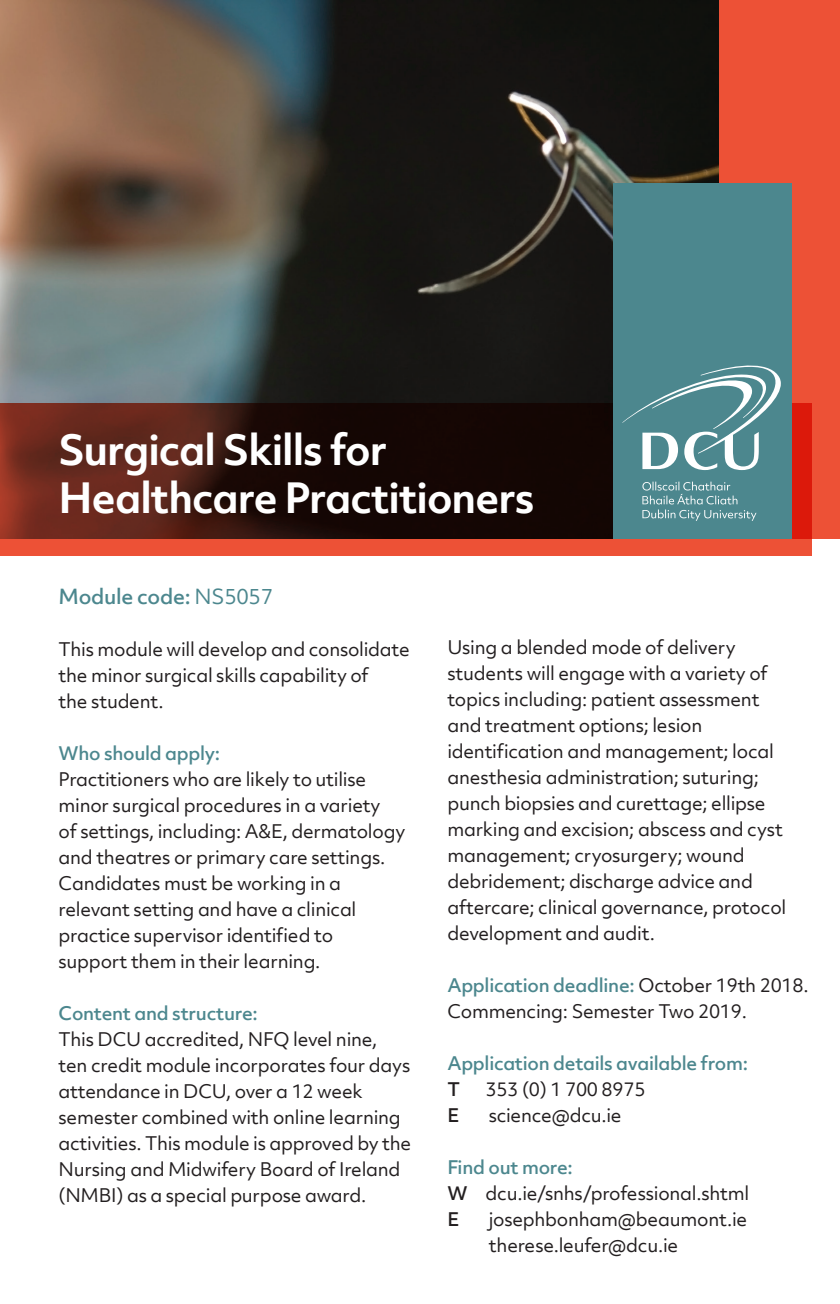
<style>
.page{position:relative;width:840px;height:1304px;background:#fff}
.page>*{position:absolute;margin:0;border:0;box-sizing:border-box;transform-origin:0 0}
.t1{font:700 40px/48px "Objektiv Mk 2";letter-spacing:-.025em;color:#fff}
.t2{font:500 20px "Objektiv Mk 2";letter-spacing:-.015em;color:#4c878e}
.t3{font:18px/26px "Objektiv Mk 2";letter-spacing:-.015em;color:#231f20}
.t4{font:500 18px "Objektiv Mk 2";letter-spacing:-.015em;color:#4c878e}
.t5{font:500 18px "Objektiv Mk 2";color:#231f20}
.s1{font-weight:400}
.s2{font-weight:500;color:#4c878e}
.s3{font-weight:500}
</style>
<div class="page">
<img style="left:0;top:0;width:719px;height:403px">
<div style="left:719px;top:0;width:120px;height:539px;background:#ed5136"></div>
<svg style="left:0;top:403px;width:811px;height:153px;background:#511b12"></svg>
<div style="left:613px;top:183px;width:178px;height:356px;background:#4c878e"></div>
<svg style="left:642px;top:482px;width:114px;height:39px"></svg>
<svg style="left:622px;top:365px;width:158px;height:105px"></svg>
<h1 class="t1" style="left:58px;top:425px;width:477px">Surgical Skills for<br>Healthcare Practitioners</h1>
<p class="t2" style="left:58px;top:583px;width:216px">Module code: <span class="s1">NS5057</span></p>
<p class="t3" style="left:58px;top:636px;width:352px">This module will develop and consolidate the minor surgical skills capability of<br>the student.</p>
<p class="t4" style="left:58px;top:741px;width:163px">Who should apply:</p>
<p class="t3" style="left:58px;top:766px;width:348px">Practitioners who are likely to utilise minor surgical procedures in a variety<br>of settings, including: A&amp;E, dermatology and theatres or primary care settings.<br>Candidates must be working in a relevant setting and have a clinical practice supervisor identified to support them in their learning.</p>
<p class="t4" style="left:58px;top:1001px;width:201px">Content and structure:</p>
<p class="t3" style="left:58px;top:1026px;width:354px">This DCU accredited, NFQ level nine,<br>ten credit module incorporates four days attendance in DCU, over a 12 week semester combined with online learning activities. This module is approved by the Nursing and Midwifery Board of Ireland (NMBI) as a special purpose award.</p>
<p class="t3" style="left:447px;top:634px;width:340px">Using a blended mode of delivery students will engage with a variety of topics including: patient assessment and treatment options; lesion identification and management; local anesthesia administration; suturing; punch biopsies and curettage; ellipse marking and excision; abscess and cyst management; cryosurgery; wound debridement; discharge advice and aftercare; clinical governance, protocol development and audit.</p>
<p class="t3" style="left:447px;top:972px;width:362px"><span class="s2">Application deadline:</span> October 19th 2018.<br>Commencing: Semester Two 2019.</p>
<p class="t4" style="left:447px;top:1051px;width:302px">Application details available from:</p>
<p class="t5" style="left:447px;top:1077px;width:14px">T</p>
<p class="t3" style="left:485px;top:1076px;width:161px">353 (0) 1 700 8975</p>
<p class="t5" style="left:447px;top:1103px;width:14px">E</p>
<p class="t3" style="left:488px;top:1102px;width:134px">science@dcu.ie</p>
<p class="t3" style="left:447px;top:1154px;width:303px"><span class="s2">Find out more:<br></span><span class="s3">W</span> dcu.ie/snhs/professional.shtml<br><span class="s3">E</span></p>
<p class="t3" style="left:488px;top:1206px;width:260px">josephbonham@beaumont.ie therese.leufer@dcu.ie</p>
</div>
